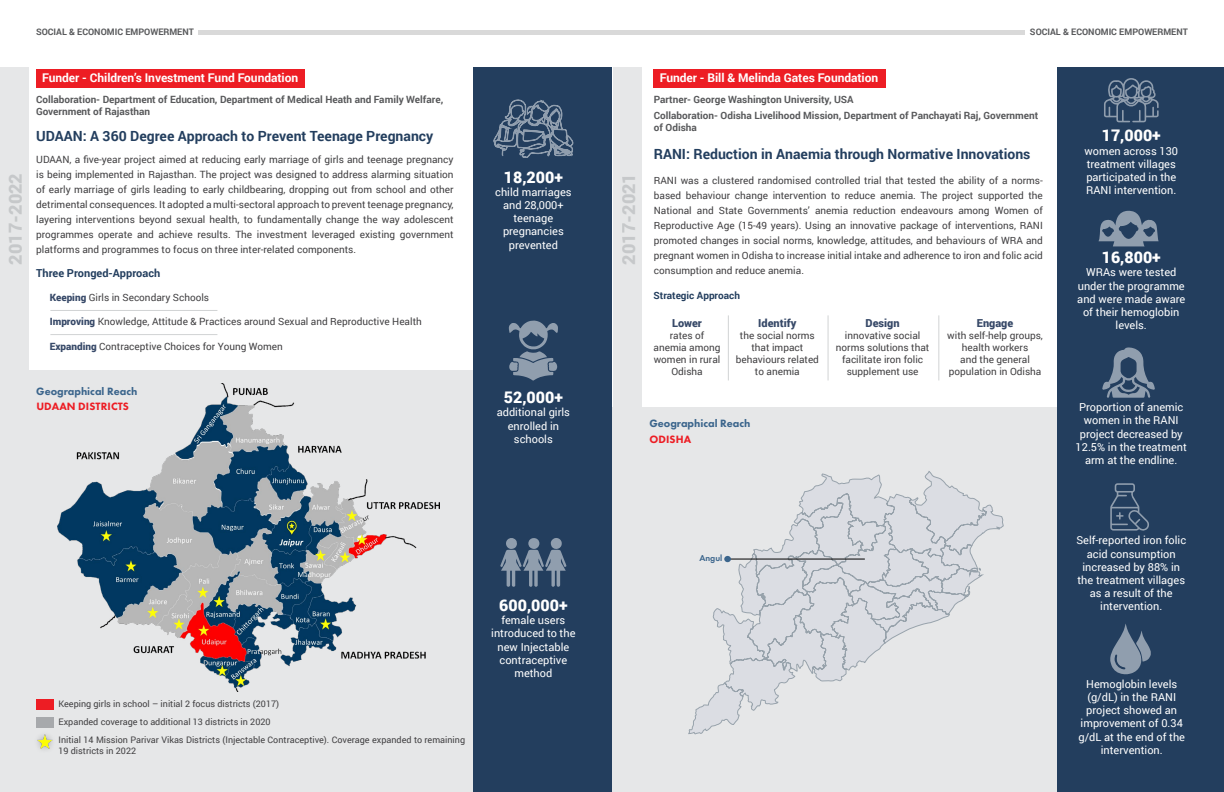
<style>
.page{position:relative;width:1224px;height:792px;background:#fff}
.page>*{position:absolute;margin:0;border:0;box-sizing:border-box;transform-origin:0 0}
.t1{font:900 18px "Roboto";color:#b1b4b6}
.t2{font:900 16px "Roboto";color:#fff}
.t3{font:700 14px "Roboto";color:#233e5e}
.t4{font:700 12px "Roboto";letter-spacing:-.005em;color:#fff}
.t5{font:11px/13.2px "Roboto";color:#fff;text-align:center}
.t6{font:800 11px "Futura PT";color:#3b658c}
.t7{font:900 11px "Roboto";color:#374968}
.t8{font:700 11px "Roboto";color:#233e5e}
.t9{font:800 11px "Futura PT";letter-spacing:.01em;color:#ed1d24}
.t10{font:10px/15px "Roboto";color:#414042;text-align:center}
.t11{font:700 10px/12px "Roboto";color:#58595b}
.t12{font:700 10px "Roboto";color:#233e5e}
.t13{font:9px/18.1px "Roboto";color:#414042}
.t14{font:700 9px "Roboto";color:#58595b}
.t15{font:600 9px "Futura PT";color:#3b658c}
.s1{font-weight:900;color:#374968}
</style>
<div class="page">
<div style="left:198px;top:30px;width:827px;height:5px;background:#d9d9d9"></div>
<div style="left:612px;top:408px;width:492px;height:384px;background:#e6e7e8"></div>
<div style="left:0;top:370px;width:481px;height:422px;background:#e6e7e8"></div>
<div style="left:36px;top:69px;width:268px;height:19px;background:#ed1d24"></div>
<div style="left:0;top:68px;width:29px;height:302px;background:#e6e7e8"></div>
<div style="left:473px;top:68px;width:139px;height:724px;background:#233e5e"></div>
<hr style="left:50px;top:310px;width:167px;height:1px;background:#d1d3d4">
<hr style="left:50px;top:334px;width:167px;height:1px;background:#d1d3d4">
<img style="left:58px;top:384px;width:381px;height:308px">
<div style="left:36px;top:699px;width:18px;height:11px;background:#ed1d24"></div>
<div style="left:36px;top:717px;width:18px;height:11px;background:#a7a9ac"></div>
<img style="left:37px;top:734px;width:15px;height:14px">
<svg style="left:508px;top:320px;width:50px;height:61px"></svg>
<svg style="left:500px;top:538px;width:67px;height:49px"></svg>
<svg style="left:493px;top:99px;width:81px;height:59px"></svg>
<div style="left:654px;top:69px;width:232px;height:19px;background:#ed1d24"></div>
<div style="left:613px;top:68px;width:29px;height:353px;background:#e6e7e8"></div>
<div style="left:1057px;top:68px;width:167px;height:724px;background:#233e5e"></div>
<hr style="left:728px;top:315px;width:1px;height:65px;background:#d1d3d4">
<hr style="left:938px;top:315px;width:1px;height:65px;background:#d1d3d4">
<hr style="left:828px;top:315px;width:1px;height:65px;background:#d1d3d4">
<svg style="left:688px;top:471px;width:316px;height:263px"></svg>
<hr style="left:729px;top:559px;width:136px;height:1px;background:#000">
<div style="left:724px;top:556px;width:7px;height:6px;background:#3b658c;border-radius:50%"></div>
<svg style="left:1104px;top:78px;width:55px;height:44px"></svg>
<svg style="left:1099px;top:211px;width:60px;height:35px"></svg>
<svg style="left:1110px;top:624px;width:41px;height:50px"></svg>
<svg style="left:1102px;top:347px;width:53px;height:51px"></svg>
<svg style="left:1110px;top:483px;width:39px;height:48px"></svg>
<h1 class="t1" style="left:3px;top:265px;width:93px;rotate:-90deg">2017-2022</h1>
<p class="t14" style="left:36px;top:26px;width:159px">SOCIAL &amp; ECONOMIC EMPOWERMENT</p>
<p class="t14" style="left:1030px;top:26px;width:159px">SOCIAL &amp; ECONOMIC EMPOWERMENT</p>
<p class="t4" style="left:42px;top:70px;width:258px">Funder - Children’s Investment Fund Foundation</p>
<p class="t4" style="left:660px;top:70px;width:220px">Funder - Bill &amp; Melinda Gates Foundation</p>
<p class="t11" style="left:36px;top:93px;width:409px">Collaboration- Department of Education, Department of Medical Heath and Family Welfare,<br>Government of Rajasthan</p>
<p class="t10" style="left:36px;top:151px;width:419px;text-align:justify">UDAAN, a five-year project aimed at reducing early marriage of girls and teenage pregnancy is being implemented in Rajasthan. The project was designed to address alarming situation of early marriage of girls leading to early childbearing, dropping out from school and other detrimental consequences. It adopted a multi-sectoral approach to prevent teenage pregnancy, layering interventions beyond sexual health, to fundamentally change the way adolescent programmes operate and achieve results. The investment leveraged existing government platforms and programmes to focus on three inter-related components.</p>
<h3 class="t3" style="left:36px;top:126px;width:399px">UDAAN: A 360 Degree Approach to Prevent Teenage Pregnancy</h3>
<p class="t8" style="left:36px;top:265px;width:125px">Three Pronged-Approach</p>
<p class="t10" style="left:50px;top:290px;width:161px"><span class="s1">Keeping</span> Girls in Secondary Schools</p>
<p class="t10" style="left:50px;top:314px;width:374px"><span class="s1">Improving</span> Knowledge, Attitude &amp; Practices around Sexual and Reproductive Health</p>
<p class="t10" style="left:50px;top:338px;width:235px"><span class="s1">Expanding</span> Contraceptive Choices for Young Women</p>
<p class="t6" style="left:36px;top:384px;width:103px">Geographical Reach</p>
<p class="t9" style="left:36px;top:400px;width:94px">UDAAN DISTRICTS</p>
<h2 class="t2" style="left:504px;top:166px;width:61px">18,200+</h2>
<p class="t5" style="left:495px;top:185px;width:78px">child marriages and 28,000+ teenage pregnancies prevented</p>
<h2 class="t2" style="left:504px;top:386px;width:61px">52,000+</h2>
<p class="t5" style="left:497px;top:405px;width:75px">additional girls enrolled in schools</p>
<h1 class="t1" style="left:616px;top:265px;width:93px;rotate:-90deg">2017-2021</h1>
<p class="t11" style="left:654px;top:91px;width:386px;line-height:16.5px">Partner- George Washington University, USA<br>Collaboration- Odisha Livelihood Mission, Department of Panchayati Raj, Government</p>
<p class="t11" style="left:654px;top:121px;width:45px">of Odisha</p>
<h3 class="t3" style="left:654px;top:144px;width:378px">RANI: Reduction in Anaemia through Normative Innovations</h3>
<p class="t10" style="left:654px;top:173px;width:391px;text-align:justify">RANI was a clustered randomised controlled trial that tested the ability of a norms&shy;based behaviour change intervention to reduce anemia. The project supported the National and State Governments’ anemia reduction endeavours among Women of Reproductive Age (15-49 years). Using an innovative package of interventions, RANI promoted changes in social norms, knowledge, attitudes, and behaviours of WRA and pregnant women in Odisha to increase initial intake and adherence to iron and folic acid consumption and reduce anemia.</p>
<p class="t12" style="left:654px;top:288px;width:88px">Strategic Approach</p>
<p class="t7" style="left:672px;top:315px;width:32px">Lower</p>
<p class="t10" style="left:654px;top:329px;width:68px;line-height:12px">rates of anemia among women in rural<br>Odisha</p>
<p class="t7" style="left:758px;top:315px;width:40px">Identify</p>
<p class="t10" style="left:736px;top:329px;width:85px;line-height:12px">the social norms that impact behaviours related to anemia</p>
<p class="t7" style="left:866px;top:315px;width:36px">Design</p>
<p class="t10" style="left:836px;top:329px;width:95px;line-height:12px">innovative social norms solutions that facilitate iron folic supplement use</p>
<p class="t7" style="left:977px;top:315px;width:38px">Engage</p>
<p class="t10" style="left:947px;top:329px;width:97px;line-height:12px">with self-help groups, health workers<br>and the general population in Odisha</p>
<p class="t6" style="left:649px;top:417px;width:103px">Geographical Reach</p>
<p class="t9" style="left:650px;top:432px;width:43px">ODISHA</p>
<h2 class="t2" style="left:1102px;top:124px;width:61px">17,000+</h2>
<p class="t5" style="left:1084px;top:144px;width:95px;text-align:left">women across 130 treatment villages participated in the<br>RANI intervention.</p>
<h2 class="t2" style="left:1102px;top:246px;width:61px">16,800+</h2>
<p class="t5" style="left:1077px;top:265px;width:110px">WRAs were tested under the programme and were made aware of their hemoglobin levels.</p>
<p class="t5" style="left:1076px;top:400px;width:113px">Proportion of anemic women in the RANI project decreased by<br>12.5% in the treatment arm at the endline.</p>
<p class="t13" style="left:58px;top:695px;width:408px">Keeping girls in school – initial 2 focus districts (2017)<br>Expanded coverage to additional 13 districts in 2020<br>Initial 14 Mission Parivar Vikas Districts (Injectable Contraceptive). Coverage expanded to remaining</p>
<p class="t13" style="left:58px;top:742px;width:79px">19 districts in 2022</p>
<h2 class="t2" style="left:499px;top:594px;width:70px">600,000+</h2>
<p class="t5" style="left:491px;top:613px;width:86px">female users introduced to the new Injectable contraceptive method</p>
<p class="t15" style="left:699px;top:552px;width:24px">Angul</p>
<p class="t5" style="left:1076px;top:533px;width:111px">Self-reported iron folic acid consumption increased by 88% in the treatment villages as a result of the intervention.</p>
<p class="t5" style="left:1078px;top:677px;width:108px">Hemoglobin levels (g/dL) in the RANI project showed an improvement of 0.34 g/dL at the end of the intervention.</p>
</div>
